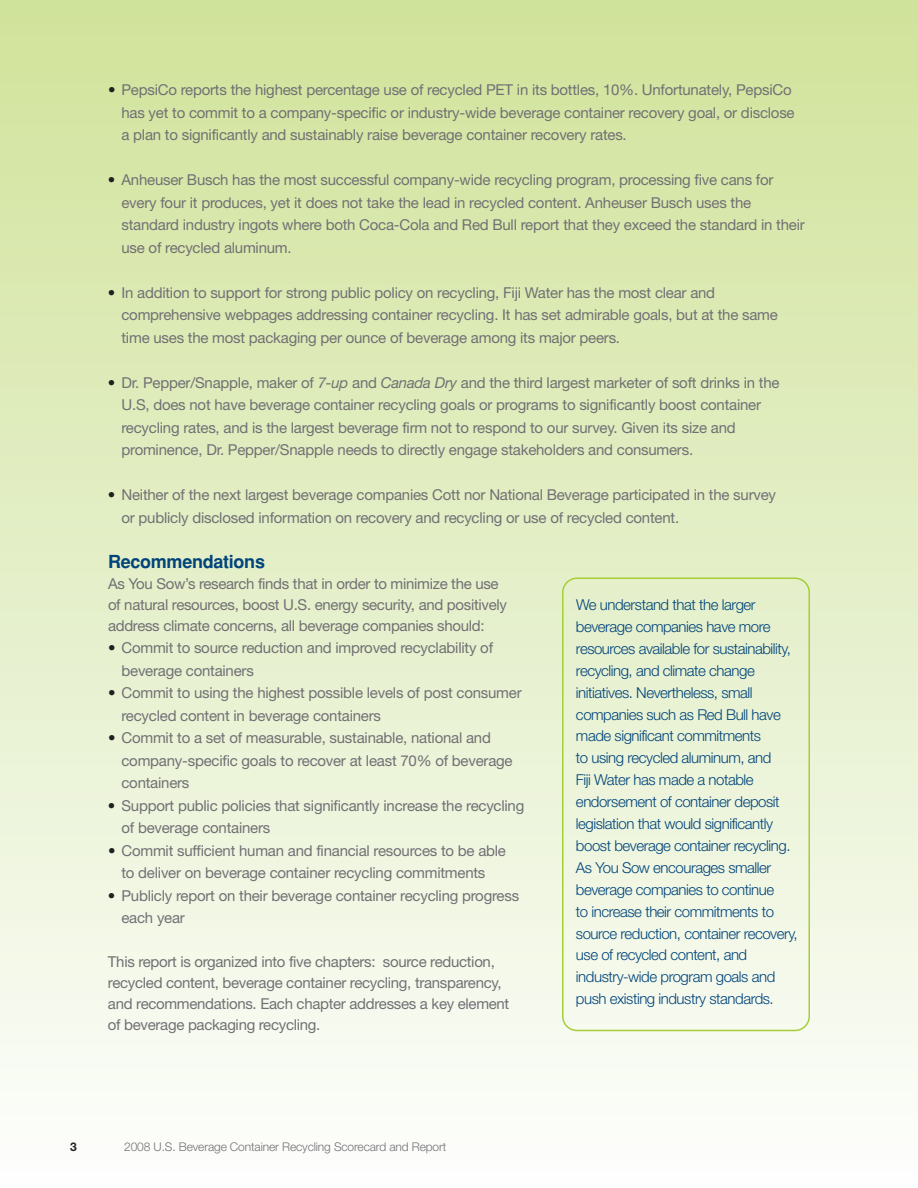
<style>
.page{position:relative;width:918px;height:1188px;background:#fff}
.page>*{position:absolute;margin:0;border:0;box-sizing:border-box;transform-origin:0 0}
.t1{font:700 18px "Helvetica";letter-spacing:-.015em;color:#00447b}
.t2{font:15px/22.5px "Helvetica Neue";letter-spacing:-.015em;color:#717074}
.t3{font:300 15px/21.9px "Helvetica Neue";letter-spacing:-.03em;color:#00447b}
.t4{font:300 12px "Helvetica Neue";letter-spacing:-.01em;color:#717074}
.t5{font:700 12px "Helvetica Neue";color:#231f20}
.s1{color:#231f20}
.s2{font-style:italic}
</style>
<div class="page">
<div style="left:0;top:0;width:918px;height:1188px;background:linear-gradient(to bottom,#d0e299,#fcfefc)"></div>
<svg style="left:562px;top:578px;width:248px;height:453px;background:#ebf3d8"></svg>
<p class="t2" style="left:121px;top:78px;width:675px;text-indent:-13px"><span class="s1">•</span> PepsiCo reports the highest percentage use of recycled PET in its bottles, 10%. Unfortunately, PepsiCo has yet to commit to a company-specific or industry-wide beverage container recovery goal, or disclose a plan to significantly and sustainably raise beverage container recovery rates.</p>
<p class="t2" style="left:121px;top:168px;width:685px;text-indent:-13px"><span class="s1">•</span> Anheuser Busch has the most successful company-wide recycling program, processing five cans for every four it produces, yet it does not take the lead in recycled content. Anheuser Busch uses the standard industry ingots where both Coca-Cola and Red Bull report that they exceed the standard in their use of recycled aluminum.</p>
<p class="t2" style="left:121px;top:281px;width:658px;text-indent:-13px"><span class="s1">•</span> In addition to support for strong public policy on recycling, Fiji Water has the most clear and comprehensive webpages addressing container recycling. It has set admirable goals, but at the same time uses the most packaging per ounce of beverage among its major peers.</p>
<p class="t2" style="left:121px;top:371px;width:660px;text-indent:-13px"><span class="s1">•</span> Dr. Pepper/Snapple, maker of <span class="s2">7-up</span> and <span class="s2">Canada Dry</span> and the third largest marketer of soft drinks in the U.S, does not have beverage container recycling goals or programs to significantly boost container recycling rates, and is the largest beverage firm not to respond to our survey. Given its size and prominence, Dr. Pepper/Snapple needs to directly engage stakeholders and consumers.</p>
<p class="t2" style="left:121px;top:483px;width:656px;text-indent:-13px"><span class="s1">•</span> Neither of the next largest beverage companies Cott nor National Beverage participated in the survey or publicly disclosed information on recovery and recycling or use of recycled content.</p>
<p class="t1" style="left:108px;top:551px;width:159px">Recommendations</p>
<p class="t2" style="left:108px;top:573px;width:401px;line-height:21px">As You Sow’s research finds that in order to minimize the use of natural resources, boost U.S. energy security, and positively address climate concerns, all beverage companies should:</p>
<p class="t2" style="left:122px;top:636px;width:373px;text-indent:-13px"><span class="s1">•</span> Commit to source reduction and improved recyclability of beverage containers</p>
<p class="t2" style="left:122px;top:681px;width:402px;text-indent:-13px"><span class="s1">•</span> Commit to using the highest possible levels of post consumer recycled content in beverage containers</p>
<p class="t2" style="left:121px;top:726px;width:393px;text-indent:-13px"><span class="s1">•</span> Commit to a set of measurable, sustainable, national and company-specific goals to recover at least 70% of beverage containers</p>
<p class="t2" style="left:122px;top:794px;width:404px;text-indent:-14px"><span class="s1">•</span> Support public policies that significantly increase the recycling of beverage containers</p>
<p class="t2" style="left:108px;top:839px;width:400px;text-align:center"><span class="s1">•</span> Commit sufficient human and financial resources to be able to deliver on beverage container recycling commitments</p>
<p class="t2" style="left:121px;top:884px;width:399px;text-indent:-13px"><span class="s1">•</span> Publicly report on their beverage container recycling progress each year</p>
<p class="t2" style="left:108px;top:951px;width:403px;line-height:21px">This report is organized into five chapters: source reduction, recycled content, beverage container recycling, transparency, and recommendations. Each chapter addresses a key element of beverage packaging recycling.</p>
<p class="t3" style="left:576px;top:593px;width:223px">We understand that the larger beverage companies have more resources available for sustainability, recycling, and climate change initiatives. Nevertheless, small companies such as Red Bull have made significant commitments<br>to using recycled aluminum, and<br>Fiji Water has made a notable endorsement of container deposit legislation that would significantly boost beverage container recycling.<br>As You Sow encourages smaller beverage companies to continue<br>to increase their commitments to source reduction, container recovery, use of recycled content, and industry-wide program goals and push existing industry standards.</p>
<p class="t5" style="left:70px;top:1139px;width:8px">3</p>
<p class="t4" style="left:124px;top:1139px;width:324px">2008 U.S. Beverage Container Recycling Scorecard and Report</p>
<p class="t4" style="left:162px;top:1139px;width:324px">2008 U.S. Beverage Container Recycling Scorecard and Report</p>
</div>
